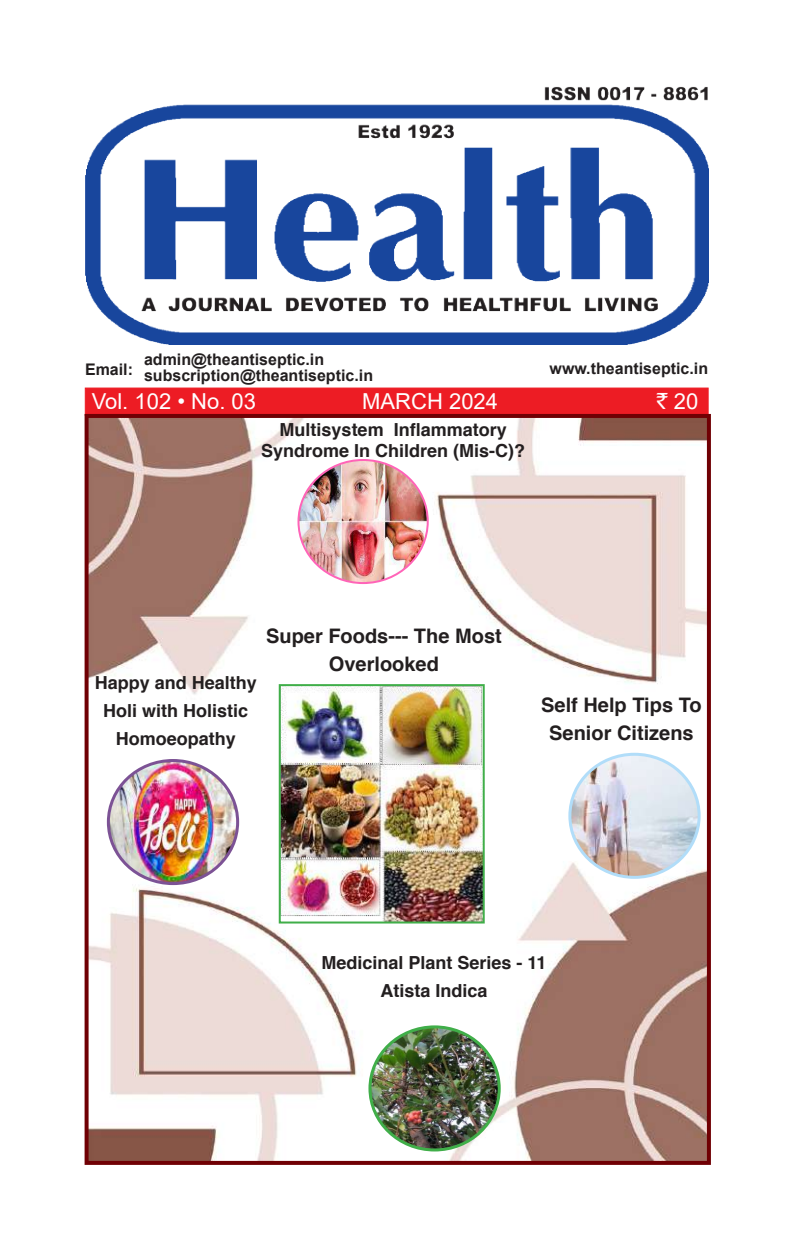
<style>
.page{position:relative;width:794px;height:1248px;background:#fff}
.page>*{position:absolute;margin:0;border:0;box-sizing:border-box;transform-origin:0 0}
.t1{font:22px "Arial";color:#fff}
.t2{font:700 20px/28px "Helvetica";color:#231f20;text-align:center}
.t3{font:700 18px/28px "Helvetica";color:#231f20;text-align:center}
.t4{font:700 16px/16px "Arial";color:#231f20}
.s1{font-family:"Rupee Foradian"}
</style>
<div class="page">
<div style="left:85px;top:387px;width:623px;height:29px;background:#ed1c24;border:1px solid #ed1c24"></div>
<img style="left:85px;top:86px;width:623px;height:258px">
<img style="left:90px;top:419px;width:616px;height:740px">
<div style="left:85px;top:414px;width:626px;height:750px;border:4px solid #700004"></div>
<img style="left:282px;top:687px;width:200px;height:233px">
<div style="left:279px;top:684px;width:206px;height:239px;border:2px solid #40ae49"></div>
<img style="left:108px;top:760px;width:130px;height:123px">
<div style="left:107px;top:759px;width:132px;height:126px;border:3px solid #7c5295;border-radius:50%"></div>
<img style="left:570px;top:754px;width:129px;height:123px">
<div style="left:568px;top:752px;width:132px;height:126px;border:3px solid #b1ddf9;border-radius:50%"></div>
<img style="left:298px;top:460px;width:130px;height:123px">
<img style="left:370px;top:1026px;width:129px;height:123px">
<div style="left:368px;top:1025px;width:133px;height:126px;border:3px solid #40ae49;border-radius:50%"></div>
<p class="t4" style="left:144px;top:352px;width:230px">admin@theantiseptic.in subscription@theantiseptic.in</p>
<p class="t4" style="left:85px;top:361px;width:50px">Email:</p>
<p class="t4" style="left:549px;top:361px;width:160px">www.theantiseptic.in</p>
<p class="t1" style="left:92px;top:386px;width:166px">Vol. 102 • No. 03</p>
<p class="t1" style="left:362px;top:386px;width:137px">MARCH 2024</p>
<p class="t1" style="left:656px;top:386px;width:43px"><span class="s1">`</span> 20</p>
<p class="t3" style="left:261px;top:418px;width:266px;line-height:21.6px">Multisystem Inflammatory<br>Syndrome In Children (Mis-C)?</p>
<p class="t3" style="left:95px;top:669px;width:164px">Happy and Healthy<br>Holi with Holistic<br>Homoeopathy</p>
<p class="t2" style="left:266px;top:622px;width:237px">Super Foods--- The Most<br>Overlooked</p>
<p class="t2" style="left:541px;top:690px;width:162px">Self Help Tips To<br>Senior Citizens</p>
<p class="t3" style="left:321px;top:948px;width:227px">Medicinal Plant Series - 11<br>Atista Indica</p>
</div>
